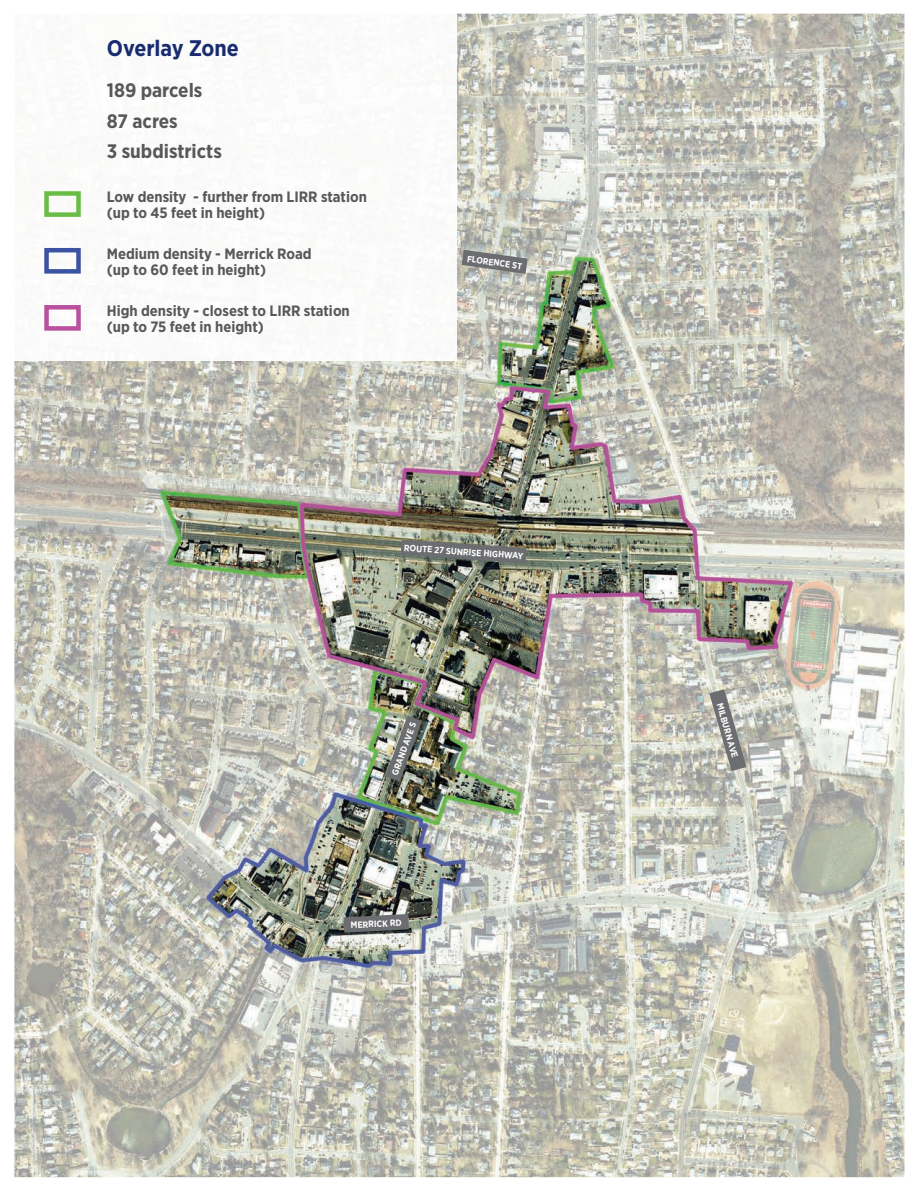
<style>
.page{position:relative;width:918px;height:1188px;background:#fff}
.page>*{position:absolute;margin:0;border:0;box-sizing:border-box;transform-origin:0 0}
.t1{font:700 22.5px "Gotham Narrow";color:#182c6f}
.t2{font:700 19.5px/30.8px "Gotham Narrow";color:#57585a}
.t3{font:700 15px/16.5px "Gotham Narrow";color:#57585a}
.t4{font:700 9px "Gotham Narrow";color:#fff}
</style>
<div class="page">
<img style="left:14px;top:14px;width:890px;height:1163px">
<img style="left:385px;top:716px;width:37px;height:66px">
<svg style="left:401px;top:539px;width:126px;height:24px"></svg>
<svg style="left:709px;top:689px;width:37px;height:82px"></svg>
<svg style="left:344px;top:914px;width:65px;height:19px"></svg>
<svg style="left:462px;top:250px;width:66px;height:24px"></svg>
<img style="left:14px;top:14px;width:443px;height:347px">
<div style="left:44px;top:191px;width:37px;height:26px;border:4px solid #69bd45"></div>
<div style="left:44px;top:248px;width:37px;height:26px;border:4px solid #3c53a3"></div>
<div style="left:44px;top:305px;width:37px;height:26px;border:4px solid #b9519f"></div>
<h1 class="t1" style="left:107px;top:33px;width:134px">Overlay Zone</h1>
<h2 class="t2" style="left:107px;top:75px;width:117px">189 parcels<br>87 acres<br>3 subdistricts</h2>
<p class="t3" style="left:107px;top:188px;width:262px">Low density - further from LIRR station (up to 45 feet in height)</p>
<p class="t3" style="left:107px;top:245px;width:206px">Medium density - Merrick Road (up to 60 feet in height)</p>
<p class="t3" style="left:107px;top:302px;width:245px">High density - closest to LIRR station (up to 75 feet in height)</p>
<p class="t4" style="left:468px;top:253px;width:57px;rotate:8deg">FLORENCE ST</p>
<p class="t4" style="left:405px;top:542px;width:121px;rotate:4deg">ROUTE 27 SUNRISE HIGHWAY</p>
<p class="t4" style="left:389px;top:773px;width:57px;rotate:-70deg">GRAND AVE S</p>
<p class="t4" style="left:350px;top:919px;width:53px;rotate:-3deg">MERRICK RD</p>
<p class="t4" style="left:725px;top:702px;width:58px;rotate:74deg">MILBURN AVE</p>
</div>
